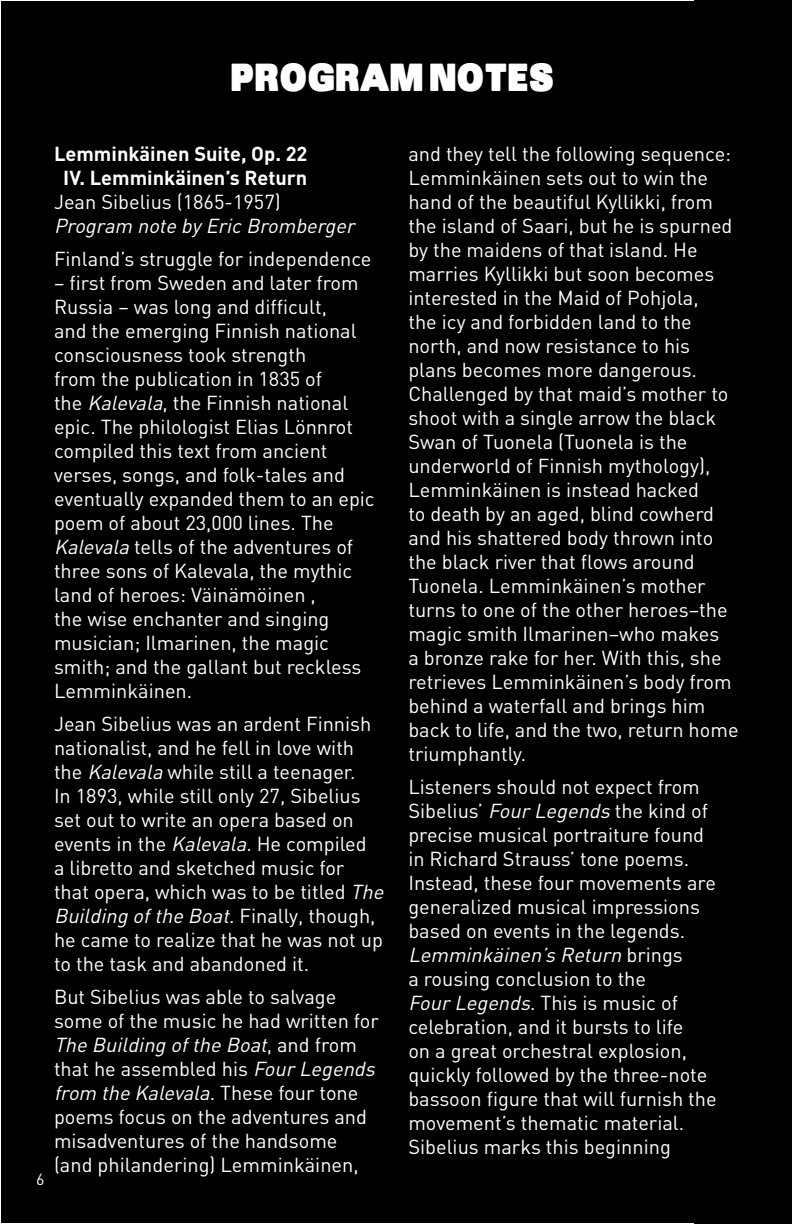
<style>
.page{position:relative;width:792px;height:1224px;background:#fff}
.page>*{position:absolute;margin:0;border:0;box-sizing:border-box;transform-origin:0 0}
.t1{font:900 38px "Sans";color:#fff}
.t2{font:20px/24px "DIN";color:#fff}
.t3{font:700 20px "DIN";color:#fff}
.t4{font:italic 20px "DIN";color:#fff}
.t5{font:16px "DIN";color:#fff}
.s1{font-style:italic}
</style>
<div class="page">
<div style="left:1px;top:1px;width:790px;height:1222px;background:#000"></div>
<p class="t1" style="left:230px;top:52px;width:325px">PROGRAM NOTES</p>
<p class="t5" style="left:36px;top:1170px;width:10px">6</p>
<p class="t3" style="left:54px;top:141px;width:255px">Lemminkäinen Suite, Op. 22</p>
<p class="t3" style="left:63px;top:165px;width:246px">IV. Lemminkäinen’s Return</p>
<p class="t2" style="left:54px;top:190px;width:228px">Jean Sibelius (1865-1957)</p>
<p class="t4" style="left:54px;top:213px;width:307px">Program note byEric Bromberger</p>
<p class="t2" style="left:54px;top:247px;width:319px">Finland’s struggle for independence</p>
<p class="t2" style="left:54px;top:271px;width:322px">– first from Sweden and later from<br>Russia – was long and difficult,<br>and the emerging Finnish national consciousness took strength<br>from the publication in 1835 of<br>the <span class="s1">Kalevala</span>, the Finnish national epic. The philologist Elias Lönnrot compiled this text from ancient verses, songs, and folk-tales and eventually expanded them to an epic poem of about 23,000 lines. The<br><span class="s1">Kalevala</span> tells of the adventures of three sons of Kalevala, the mythic land of heroes: Väinämöinen ,<br>the wise enchanter and singing musician; Ilmarinen, the magic smith; and the gallant but reckless<br>Lemminkäinen.</p>
<p class="t2" style="left:54px;top:712px;width:336px">Jean Sibelius was an ardent Finnish nationalist, and he fell in love with<br>the <span class="s1">Kalevala</span> while still a teenager.<br>In 1893, while still only 27, Sibelius set out to write an opera based on events in the <span class="s1">Kalevala</span>. He compiled<br>a libretto and sketched music for<br>that opera, which was to be titled <span class="s1">The Building ofthe Boat</span>. F i n a l ly , t h o u g h , he came to realize that he was not up to the task and abandoned it.</p>
<p class="t2" style="left:54px;top:985px;width:327px">But Sibelius was able to salvage some of the music he had written for <span class="s1">The Building ofthe Boat</span>, a n d f ro m that he assembled his <span class="s1">FourLegends from the Kalevala</span>. T h e s e fo u r t o n e poems focus on the adventures and misadventures of the handsome (and philandering) Lemminkäinen,</p>
<p class="t2" style="left:408px;top:142px;width:332px">and they tell the following sequence:<br>Lemminkäinen sets out to win the hand of the beautiful Kyllikki, from the island of Saari, but he is spurned by the maidens of that island. He marries Kyllikki but soon becomes interested in the Maid of Pohjola,<br>the icy and forbidden land to the north, and now resistance to his plans becomes more dangerous.<br>Challenged by that maid’s mother to shoot with a single arrow the black Swan of Tuonela (Tuonela is the underworld of Finnish mythology), Lemminkäinen is instead hacked<br>to death by an aged, blind cowherd and his shattered body thrown into the black river that flows around Tuonela. Lemminkäinen’s mother turns to one of the other heroes–the magic smith Ilmarinen–who makes<br>a bronze rake for her. With this, she retrieves Lemminkäinen’s body from behind a waterfall and brings him back to life, and the two, return home triumphantly.</p>
<p class="t2" style="left:408px;top:775px;width:310px">Listeners should not expect from<br>Sibelius’ <span class="s1">FourLegends</span> the kind of precise musical portraiture found in Richard Strauss’ tone poems.<br>Instead, these four movements are generalized musical impressions based on events in the legends.<br><span class="s1">Lemminkäinen’s Return</span> b r i n g s<br>a rousing conclusion to the<br><span class="s1">FourLegends</span>. T h i s i s m u s i c o f celebration, and it bursts to life<br>on a great orchestral explosion, quickly followed by the three-note bassoon figure that will furnish the movement’s thematic material.<br>Sibelius marks this beginning</p>
</div>
